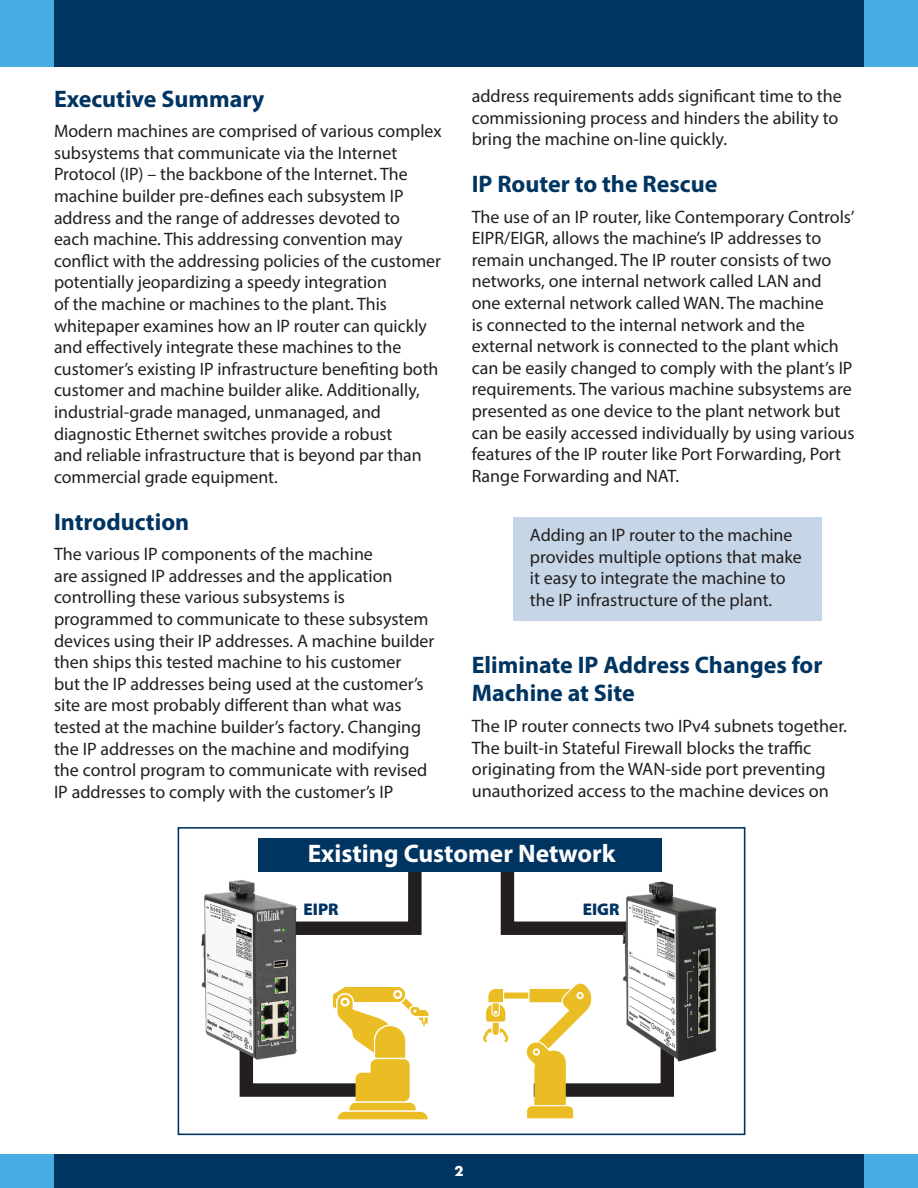
<style>
.page{position:relative;width:918px;height:1188px;background:#fff}
.page>*{position:absolute;margin:0;border:0;box-sizing:border-box;transform-origin:0 0}
.t1{font:700 25.5px "Myriad Pro";color:#fff}
.t2{font:700 24px/28.8px "Myriad Pro";color:#003461}
.t3{font:18px/21.6px "Myriad Pro";color:#231f20}
.t4{font:900 16.95px "Myriad Pro";color:#003461}
.t5{font:700 15px "Futura PT";color:#fff}
</style>
<div class="page">
<div style="left:54px;top:1154px;width:810px;height:34px;background:#003461"></div>
<div style="left:0;top:1154px;width:54px;height:34px;background:#47ade2"></div>
<div style="left:864px;top:1154px;width:54px;height:34px;background:#47ade2"></div>
<div style="left:0;top:0;width:54px;height:68px;background:#47ade2"></div>
<div style="left:864px;top:0;width:54px;height:68px;background:#47ade2"></div>
<div style="left:54px;top:0;width:810px;height:68px;background:#003461"></div>
<div style="left:513px;top:517px;width:309px;height:104px;background:#c6d6e7"></div>
<svg style="left:268px;top:871px;width:160px;height:64px"></svg>
<svg style="left:494px;top:871px;width:160px;height:64px"></svg>
<div style="left:258px;top:838px;width:403px;height:33px;background:#003461"></div>
<div style="left:178px;top:827px;width:567px;height:308px;border:2px solid #003461"></div>
<svg style="left:483px;top:983px;width:191px;height:135px"></svg>
<img style="left:202px;top:880px;width:95px;height:168px">
<svg style="left:233px;top:987px;width:195px;height:132px"></svg>
<img style="left:613px;top:878px;width:104px;height:188px">
<p class="t2" style="left:54px;top:83px;width:212px">Executive Summary</p>
<p class="t3" style="left:54px;top:120px;width:389px">Modern machines are comprised of various complex subsystems that communicate via the Internet Protocol (IP) – the backbone of the Internet. The machine builder pre-defines each subsystem IP address and the range of addresses devoted to<br>each machine. This addressing convention may conflict with the addressing policies of the customer potentially jeopardizing a speedy integration<br>of the machine or machines to the plant. This whitepaper examines how an IP router can quickly and effectively integrate these machines to the customer’s existing IP infrastructure benefiting both customer and machine builder alike. Additionally, industrial-grade managed, unmanaged, and diagnostic Ethernet switches provide a robust<br>and reliable infrastructure that is beyond par than commercial grade equipment.</p>
<p class="t2" style="left:54px;top:506px;width:137px">Introduction</p>
<p class="t3" style="left:54px;top:543px;width:382px">The various IP components of the machine<br>are assigned IP addresses and the application controlling these various subsystems is programmed to communicate to these subsystem devices using their IP addresses. A machine builder then ships this tested machine to his customer<br>but the IP addresses being used at the customer’s site are most probably different than what was tested at the machine builder’s factory. Changing the IP addresses on the machine and modifying the control program to communicate with revised IP addresses to comply with the customer’s IP</p>
<p class="t3" style="left:472px;top:85px;width:372px">address requirements adds significant time to the commissioning process and hinders the ability to bring the machine on-line quickly.</p>
<p class="t2" style="left:472px;top:169px;width:247px">IP Router to the Rescue</p>
<p class="t3" style="left:472px;top:205px;width:384px">The use of an IP router, like Contemporary Controls’ EIPR/EIGR, allows the machine’s IP addresses to remain unchanged. The IP router consists of two networks, one internal network called LAN and one external network called WAN. The machine<br>is connected to the internal network and the external network is connected to the plant which can be easily changed to comply with the plant’s IP requirements. The various machine subsystems are presented as one device to the plant network but can be easily accessed individually by using various features of the IP router like Port Forwarding, Port Range Forwarding and NAT.</p>
<p class="t3" style="left:530px;top:524px;width:273px">Adding an IP router to the machine provides multiple options that make it easy to integrate the machine to the IP infrastructure of the plant.</p>
<p class="t2" style="left:472px;top:649px;width:352px">Eliminate IP Address Changes for<br>Machine at Site</p>
<p class="t3" style="left:472px;top:715px;width:377px">The IP router connects two IPv4 subnets together.<br>The built-in Stateful Firewall blocks the traffic originating from the WAN-side port preventing unauthorized access to the machine devices on</p>
<p class="t1" style="left:308px;top:837px;width:309px">Existing Customer Network</p>
<p class="t4" style="left:304px;top:898px;width:37px">EIPR</p>
<p class="t4" style="left:583px;top:898px;width:38px">EIGR</p>
<p class="t5" style="left:455px;top:1162px;width:10px">2</p>
</div>
